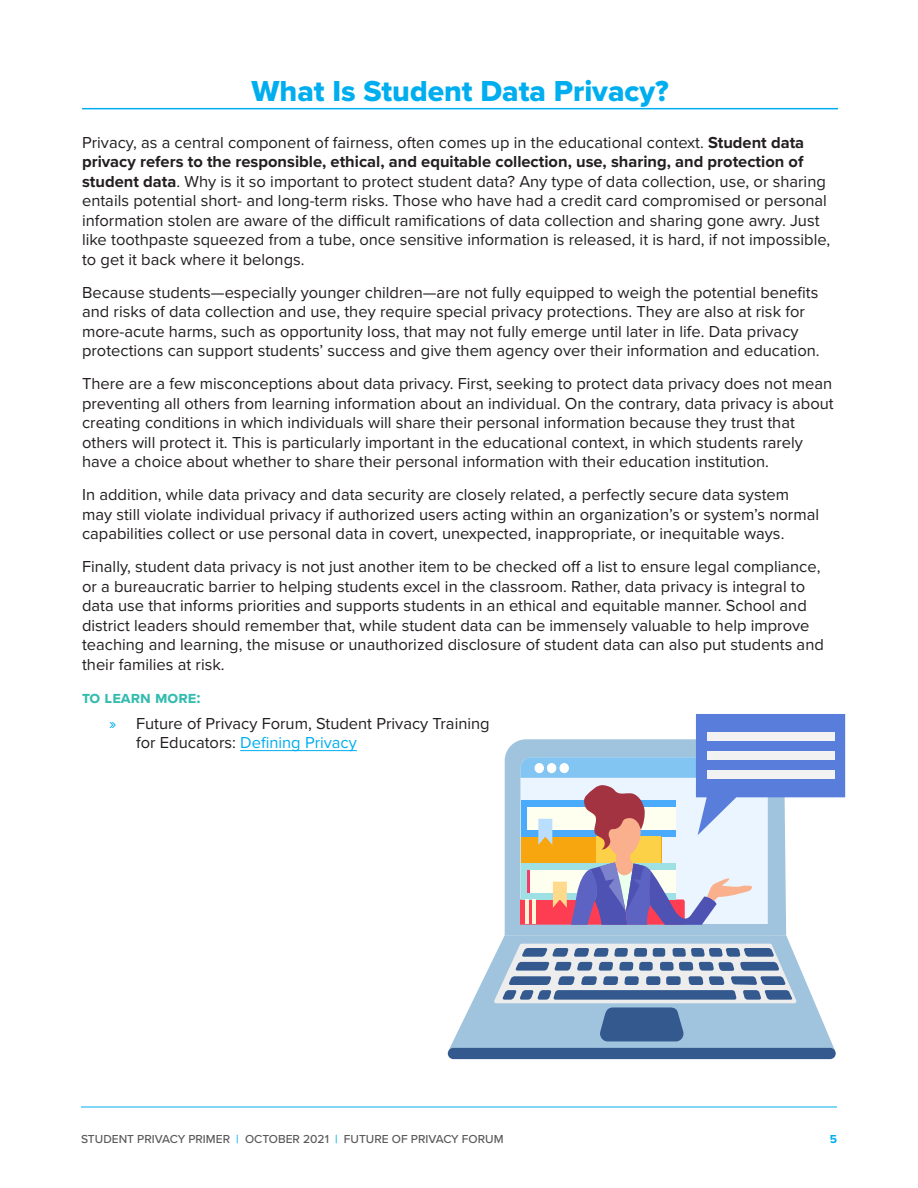
<style>
.page{position:relative;width:918px;height:1188px;background:#fff}
.page>*{position:absolute;margin:0;border:0;box-sizing:border-box;transform-origin:0 0}
.t1{font:30px "Proxima Nova Extrabld";color:#00aeef}
.t2{font:16.5px/19.5px "Proxima Nova";color:#231f20}
.t3{font:700 16.5px "Proxima Nova";color:#34bcaf}
.t4{font:500 12px "Proxima Nova";color:#595959}
.t5{font:700 12px "Proxima Nova";color:#00aeef}
.s1{font-weight:700}
.s2{color:#00aeef}
</style>
<div class="page">
<hr style="left:81px;top:1107px;width:756px;height:1px;background:#00aeef">
<hr style="left:82px;top:108px;width:756px;height:1px;background:#00aeef">
<hr style="left:240px;top:750px;width:117px;height:1px;background:#00aeef">
<svg style="left:449px;top:935px;width:386px;height:115px;fill:#a1c4de"></svg>
<div style="left:448px;top:1048px;width:388px;height:11px;background:#33598f;border-radius:6px"></div>
<div style="left:505px;top:740px;width:281px;height:195px;background:#a1c4de"></div>
<svg style="left:494px;top:944px;width:303px;height:97px;background:#94adc8"></svg>
<svg style="left:520px;top:714px;width:325px;height:210px"></svg>
<div style="left:707px;top:733px;width:127px;height:8px;background:#f2f2f2"></div>
<div style="left:707px;top:752px;width:127px;height:8px;background:#f2f2f2"></div>
<div style="left:707px;top:770px;width:127px;height:9px;background:#f2f2f2"></div>
<p class="t1" style="left:252px;top:69px;width:419px">What Is Student Data Privacy?</p>
<p class="t2" style="left:82px;top:132px;width:750px">Privacy, as a central component of fairness, often comes up in the educational context. <span class="s1">Student data privacy refers to the responsible, ethical, and equitable collection, use, sharing, and protection of student data</span>. Why is it so important to protect student data? Any type of data collection, use, or sharing entails potential short- and long-term risks. Those who have had a credit card compromised or personal information stolen are aware of the difficult ramifications of data collection and sharing gone awry. Just like toothpaste squeezed from a tube, once sensitive information is released, it is hard, if not impossible, to get it back where it belongs.</p>
<p class="t2" style="left:82px;top:282px;width:739px">Because students—especially younger children—are not fully equipped to weigh the potential benefits and risks of data collection and use, they require special privacy protections. They are also at risk for more-acute harms, such as opportunity loss, that may not fully emerge until later in life. Data privacy protections can support students’ success and give them agency over their information and education.</p>
<p class="t2" style="left:82px;top:373px;width:753px">There are a few misconceptions about data privacy. First, seeking to protect data privacy does not mean preventing all others from learning information about an individual. On the contrary, data privacy is about creating conditions in which individuals will share their personal information because they trust that others will protect it. This is particularly important in the educational context, in which students rarely have a choice about whether to share their personal information with their education institution.</p>
<p class="t2" style="left:82px;top:484px;width:739px">In addition, while data privacy and data security are closely related, a perfectly secure data system may still violate individual privacy if authorized users acting within an organization’s or system’s normal capabilities collect or use personal data in covert, unexpected, inappropriate, or inequitable ways.</p>
<p class="t2" style="left:82px;top:556px;width:743px">Finally, student data privacy is not just another item to be checked off a list to ensure legal compliance, or a bureaucratic barrier to helping students excel in the classroom. Rather, data privacy is integral to data use that informs priorities and supports students in an ethical and equitable manner. School and district leaders should remember that, while student data can be immensely valuable to help improve teaching and learning, the misuse or unauthorized disclosure of student data can also put students and their families at risk.</p>
<p class="t3" style="left:82px;top:685px;width:120px">to learn more:</p>
<p class="t2" style="left:136px;top:713px;width:355px;text-indent:-27px"><span class="s2">»</span> Future of Privacy Forum, Student Privacy Training for Educators: <span class="s2">Defining Privacy</span></p>
<p class="t4" style="left:81px;top:1130px;width:424px">STUDENT PRIVACY PRIMER <span class="s2">|</span> OCTOBER 2021 <span class="s2">|</span> FUTURE OF PRIVACY FORUM</p>
<p class="t5" style="left:830px;top:1130px;width:9px">5</p>
</div>
